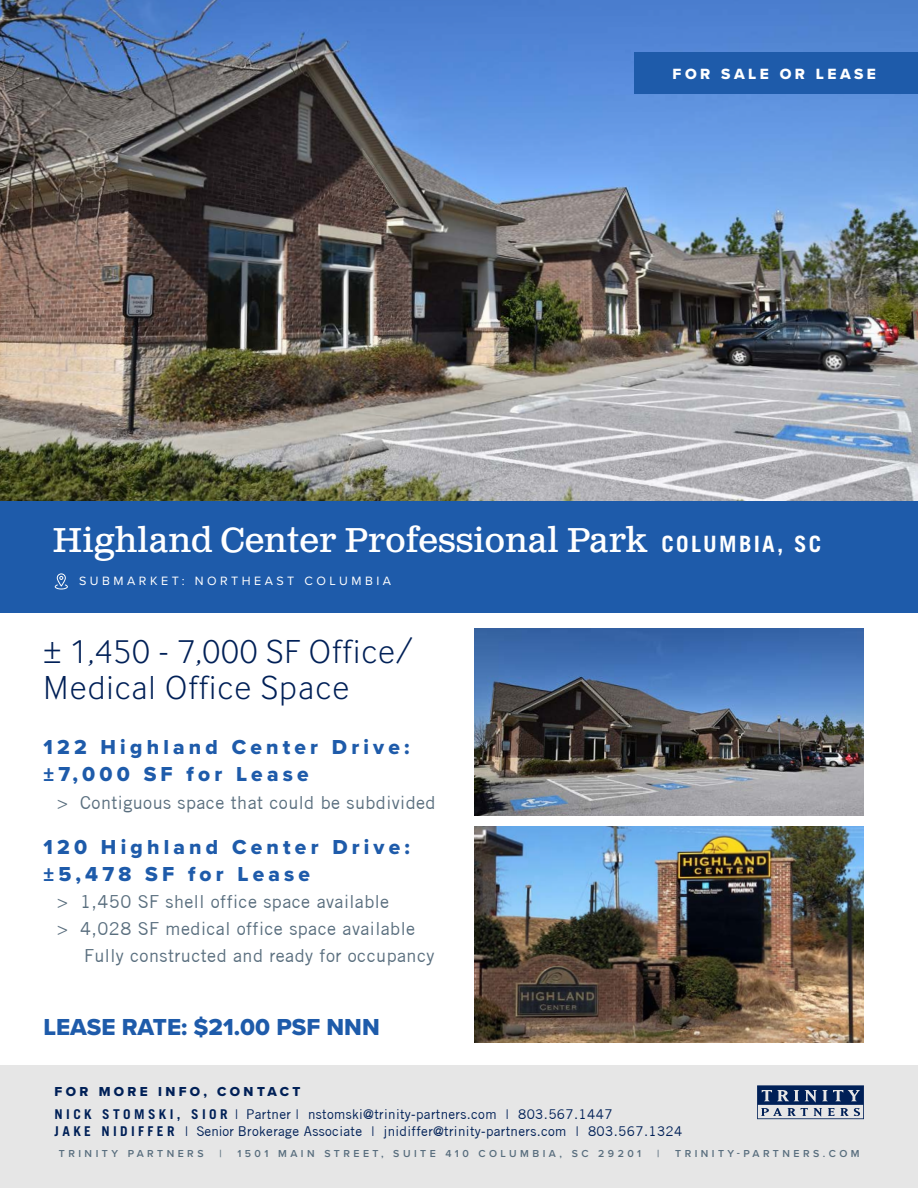
<style>
.page{position:relative;width:918px;height:1188px;background:#fff}
.page>*{position:absolute;margin:0;border:0;box-sizing:border-box;transform-origin:0 0}
.t1{font:34.5px "Clarendon Text Pro";color:#fff}
.t2{font:300 34.5px/36px "Inter Face";letter-spacing:.04em;color:#002057}
.t3{font:24px "Proxima Nova Extrabld";color:#1e5baa}
.t4{font:21px "Proxima Nova Extrabld";letter-spacing:.2em;color:#1e5baa}
.t5{font:18px "Trade Gothic";letter-spacing:.025em;color:#596e7e}
.t6{font:15.3px "Proxima Nova Extrabld";letter-spacing:.225em;color:#fff}
.t7{font:13.5px "Trade Gothic";letter-spacing:.025em;color:#002057}
.t8{font:13.5px "Proxima Nova Extrabld";letter-spacing:.25em;color:#002057}
.t9{font:12.45px "Proxima Nova";letter-spacing:.28em;color:#fff}
.t10{font:600 10.5px "Proxima Nova";letter-spacing:.33em;color:#596e7e}
.s1{font-family:"Trade Gothic LT Pro";font-weight:700;font-size:22.5px}
.s2{font-family:"Trade Gothic LT Pro";font-weight:700}
</style>
<div class="page">
<div style="left:0;top:1065px;width:918px;height:123px;background:#e6e6e6"></div>
<svg style="left:757px;top:1085px;width:107px;height:34px"></svg>
<img style="left:0;top:0;width:918px;height:502px">
<div style="left:0;top:502px;width:918px;height:111px;background:#1e5baa"></div>
<svg style="left:55px;top:573px;width:13px;height:17px"></svg>
<img style="left:474px;top:628px;width:390px;height:188px">
<img style="left:474px;top:827px;width:390px;height:216px">
<div style="left:635px;top:53px;width:283px;height:41px;background:#1e5baa"></div>
<p class="t6" style="left:673px;top:63px;width:205px">FOR SALE OR LEASE</p>
<p class="t1" style="left:52px;top:519px;width:770px">Highland Center Professional Park <span class="s1">COLUMBIA, SC</span></p>
<p class="t9" style="left:79px;top:572px;width:314px">SUBMARKET: NORTHEAST COLUMBIA</p>
<p class="t2" style="left:44px;top:633px;width:370px">± 1,450 - 7,000 SF Office/<br>Medical Office Space</p>
<p class="t4" style="left:44px;top:732px;width:368px">122 Highland Center Drive:</p>
<p class="t4" style="left:44px;top:759px;width:267px">±7,000 SF for Lease</p>
<p class="t5" style="left:57px;top:791px;width:380px">&gt; Contiguous space that could be subdivided</p>
<p class="t4" style="left:44px;top:831px;width:368px">120 Highland Center Drive:</p>
<p class="t4" style="left:44px;top:858px;width:268px">±5,478 SF for Lease</p>
<p class="t5" style="left:57px;top:891px;width:334px">&gt; 1,450 SF shell office space available</p>
<p class="t5" style="left:57px;top:918px;width:360px">&gt; 4,028 SF medical office space available</p>
<p class="t5" style="left:84px;top:945px;width:352px">Fully constructed and ready for occupancy</p>
<p class="t3" style="left:44px;top:1009px;width:338px">LEASE RATE: $21.00 PSF NNN</p>
<p class="t8" style="left:55px;top:1081px;width:247px">FOR MORE INFO, CONTACT</p>
<p class="t7" style="left:55px;top:1106px;width:559px"><span class="s2">N I C K S T O M S K I , S I O R</span> | Partner | nstomski@trinity-partners.com | 803.567.1447</p>
<p class="t10" style="left:59px;top:1146px;width:146px">TRINITY PARTNERS</p>
<p class="t10" style="left:219px;top:1146px;width:4px">|</p>
<p class="t10" style="left:237px;top:1146px;width:405px">1501 MAIN STREET, SUITE 410 COLUMBIA, SC 29201</p>
<p class="t10" style="left:657px;top:1146px;width:4px">|</p>
<p class="t10" style="left:675px;top:1146px;width:186px">TRINITY-PARTNERS.COM</p>
<p class="t7" style="left:55px;top:1123px;width:629px"><span class="s2">J A K E N I D I F F E R</span> | Senior Brokerage Associate | jnidiffer@trinity-partners.com | 803.567.1324</p>
</div>
